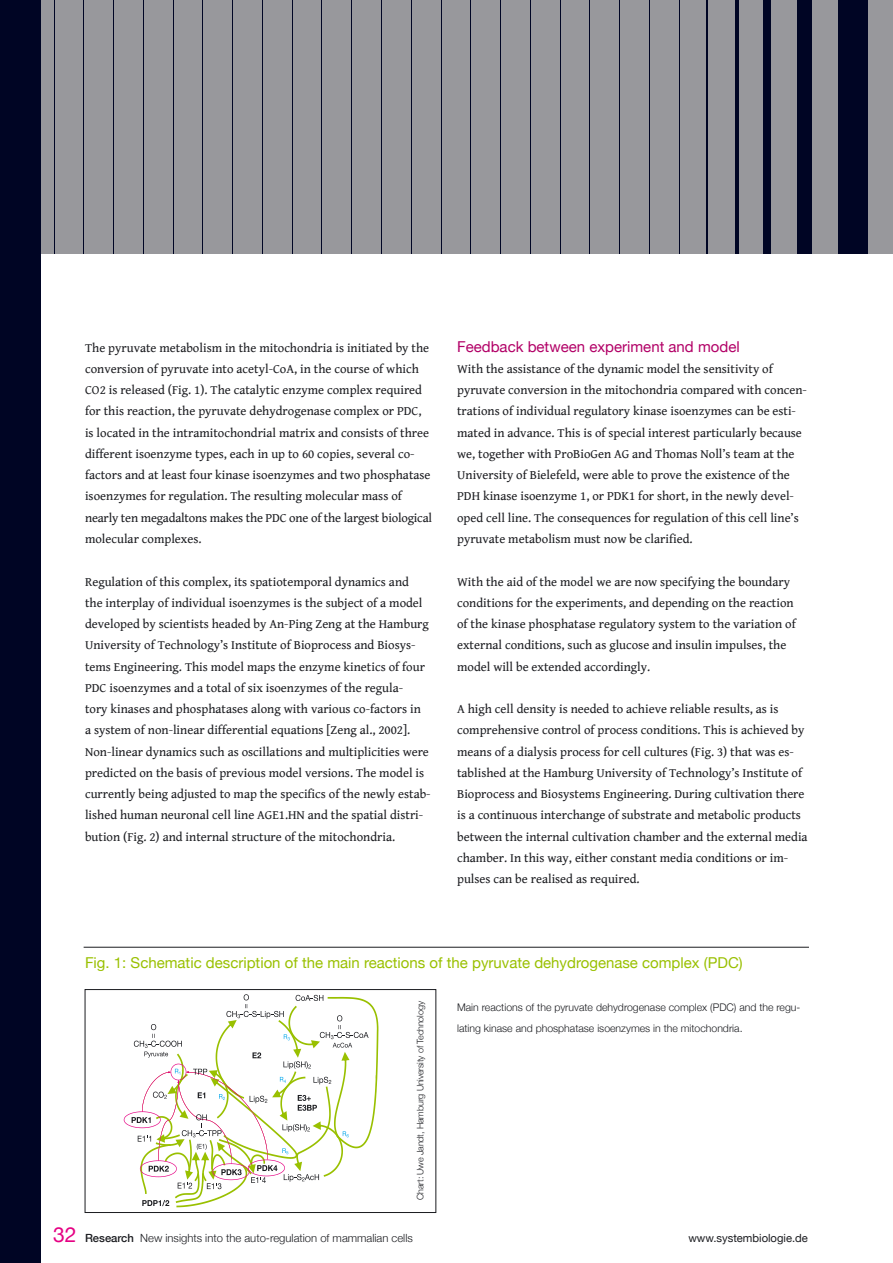
<style>
.page{position:relative;width:893px;height:1263px;background:#fff}
.page>*{position:absolute;margin:0;border:0;box-sizing:border-box;transform-origin:0 0}
.t1{font:15px "Helvetica Neue";color:#99c000}
.t2{font:15px "Helvetica Neue";color:#b20067}
.t3{font:12.75px/21.3px "Gentium Book Basic";color:#1b1c20}
.t4{font:300 11.25px "Helvetica Neue";color:#1b1c20}
.t5{font:11.25px "Helvetica Neue";color:#1b1c20}
.t6{font:300 10.5px/21.3px "Helvetica Neue";color:#1b1c20}
.t7{font:300 9px "Helvetica Neue";letter-spacing:-.015em;color:#1b1c20}
.s1{font-weight:400;font-size:21px;color:#e50083}
.s2{font-weight:500}
</style>
<div class="page">
<div style="left:0;top:0;width:893px;height:254px;background:#98989c"></div>
<svg style="left:124px;top:994px;width:254px;height:213px"></svg>
<div style="left:85px;top:989px;width:351px;height:224px;border:1px solid #1b1c20"></div>
<div style="left:0;top:0;width:40px;height:1263px;background:#000524"></div>
<hr style="left:84px;top:947px;width:725px;height:1px;background:#1b1c20">
<div style="left:838px;top:0;width:30px;height:254px;background:#000524"></div>
<div style="left:797px;top:0;width:14px;height:254px;background:#000524"></div>
<div style="left:764px;top:0;width:7px;height:254px;background:#000524"></div>
<hr style="left:735px;top:0;width:4px;height:254px;background:#000524">
<hr style="left:706px;top:0;width:2px;height:254px;background:#000524">
<hr style="left:679px;top:0;width:1px;height:254px;background:#000524">
<hr style="left:649px;top:0;width:1px;height:254px;background:#000524">
<hr style="left:619px;top:0;width:1px;height:254px;background:#000524">
<hr style="left:589px;top:0;width:1px;height:254px;background:#000524">
<hr style="left:560px;top:0;width:1px;height:254px;background:#000524">
<hr style="left:530px;top:0;width:1px;height:254px;background:#000524">
<hr style="left:500px;top:0;width:1px;height:254px;background:#000524">
<hr style="left:470px;top:0;width:1px;height:254px;background:#000524">
<hr style="left:441px;top:0;width:1px;height:254px;background:#000524">
<hr style="left:411px;top:0;width:1px;height:254px;background:#000524">
<hr style="left:381px;top:0;width:1px;height:254px;background:#000524">
<hr style="left:351px;top:0;width:1px;height:254px;background:#000524">
<hr style="left:321px;top:0;width:1px;height:254px;background:#000524">
<hr style="left:292px;top:0;width:1px;height:254px;background:#000524">
<hr style="left:262px;top:0;width:1px;height:254px;background:#000524">
<hr style="left:232px;top:0;width:1px;height:254px;background:#000524">
<hr style="left:202px;top:0;width:1px;height:254px;background:#000524">
<hr style="left:173px;top:0;width:1px;height:254px;background:#000524">
<hr style="left:143px;top:0;width:1px;height:254px;background:#000524">
<hr style="left:113px;top:0;width:1px;height:254px;background:#000524">
<hr style="left:83px;top:0;width:1px;height:254px;background:#000524">
<hr style="left:54px;top:0;width:1px;height:254px;background:#000524">
<p class="t3" style="left:85px;top:336px;width:349px">The pyruvate metabolism in the mitochondria is initiated by the conversion of pyruvate into acetyl-CoA, in the course of which CO2 is released (Fig. 1). The catalytic enzyme complex required for this reaction, the pyruvate dehydrogenase complex or PDC, is located in the intramitochondrial matrix and consists of three different isoenzyme types, each in up to 60 copies, several co&shy;factors and at least four kinase isoenzymes and two phosphatase isoenzymes for regulation. The resulting molecular mass of nearly ten megadaltons makes the PDC one of the largest biological molecular complexes.</p>
<p class="t3" style="left:85px;top:570px;width:347px">Regulation of this complex, its spatiotemporal dynamics and<br>the interplay of individual isoenzymes is the subject of a model developed by scientists headed by An-Ping Zeng at the Hamburg University of Technology’s Institute of Bioprocess and Biosys&shy;tems Engineering. This model maps the enzyme kinetics of four PDC isoenzymes and a total of six isoenzymes of the regula-<br>tory kinases and phosphatases along with various co-factors in<br>a system of non-linear differential equations [Zeng al., 2002].<br>Non-linear dynamics such as oscillations and multiplicities were predicted on the basis of previous model versions. The model is currently being adjusted to map the specifics of the newly estab&shy;lished human neuronal cell line AGE1.HN and the spatial distri&shy;bution (Fig. 2) and internal structure of the mitochondria.</p>
<p class="t2" style="left:457px;top:337px;width:284px">Feedback between experiment and model</p>
<p class="t3" style="left:457px;top:358px;width:351px">With the assistance of the dynamic model the sensitivity of pyruvate conversion in the mitochondria compared with concen&shy;trations of individual regulatory kinase isoenzymes can be esti&shy;mated in advance. This is of special interest particularly because we, together with ProBioGen AG and Thomas Noll’s team at the University of Bielefeld, were able to prove the existence of the PDH kinase isoenzyme 1, or PDK1 for short, in the newly devel&shy;oped cell line. The consequences for regulation of this cell line’s pyruvate metabolism must now be clarified.</p>
<p class="t3" style="left:457px;top:570px;width:340px">With the aid of the model we are now specifying the boundary conditions for the experiments, and depending on the reaction of the kinase phosphatase regulatory system to the variation of external conditions, such as glucose and insulin impulses, the model will be extended accordingly.</p>
<p class="t3" style="left:457px;top:698px;width:352px">A high cell density is needed to achieve reliable results, as is comprehensive control of process conditions. This is achieved by means of a dialysis process for cell cultures (Fig. 3) that was es&shy;tablished at the Hamburg University of Technology’s Institute of Bioprocess and Biosystems Engineering. During cultivation there is a continuous interchange of substrate and metabolic products between the internal cultivation chamber and the external media chamber. In this way, either constant media conditions or im&shy;pulses can be realised as required.</p>
<p class="t1" style="left:85px;top:954px;width:659px">Fig. 1: Schematic description of the main reactions of the pyruvate dehydrogenase complex (PDC)</p>
<p class="t7" style="left:415px;top:1200px;width:200px;rotate:-90deg">Chart: Uwe Jandt, Hamburg University of Technology</p>
<p class="t6" style="left:457px;top:996px;width:345px">Main reactions of the pyruvate dehydrogenase complex (PDC) and the regu&shy;lating kinase and phosphatase isoenzymes in the mitochondria.</p>
<p class="t4" style="left:53px;top:1231px;width:361px"><span class="s1">32</span> <span class="s2">Research</span> New insights into the auto-regulation of mammalian cells</p>
<p class="t5" style="left:688px;top:1231px;width:121px">www.systembiologie.de</p>
</div>
